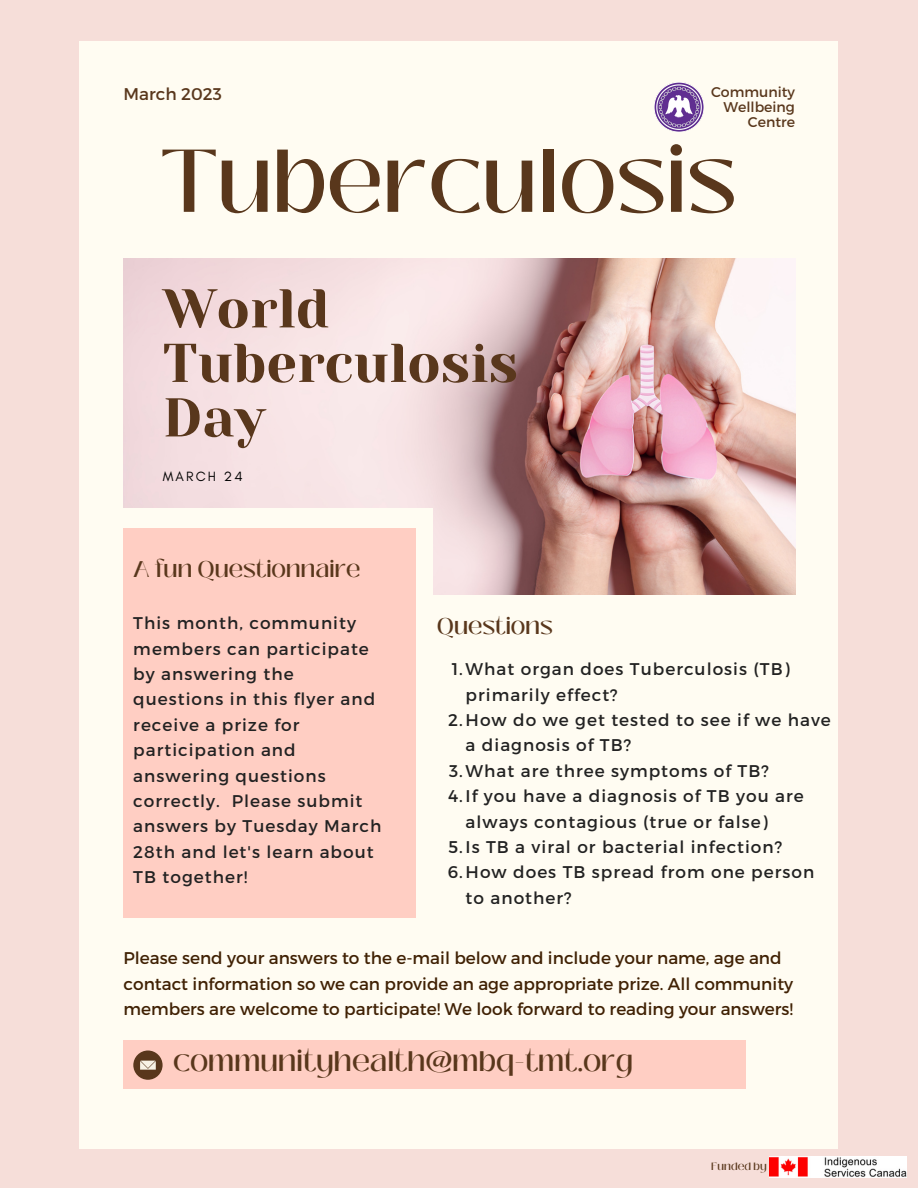
<style>
.page{position:relative;width:918px;height:1188px;background:#f6ded9}
.page>*{position:absolute;margin:0;border:0;box-sizing:border-box;transform-origin:0 0}
.t1{font:500 88.65px "Black Mango";color:#59371c}
.t2{font:54.45px/54.4px "Yeseva One";color:#59371c}
.t3{font:500 28.2px "Black Mango";color:#59371c}
.t4{font:500 22.5px "Black Mango";color:#59371c}
.t5{font:16.95px/25.3px "Montserrat";letter-spacing:.06em;color:#222}
.t6{font:16.95px/25.3px "Montserrat";color:#402104}
.t7{font:16.95px "Montserrat";color:#59371c}
.t8{font:14.1px/14.9px "Montserrat";color:#59371c;text-align:right}
.t9{font:13.65px "Glacial Indifference";letter-spacing:.155em;color:#000}
.t10{font:500 10.65px "Black Mango";color:#59371c}
</style>
<div class="page">
<div style="left:80px;top:41px;width:758px;height:1108px;background:#fffcf2"></div>
<img style="left:124px;top:258px;width:671px;height:337px">
<div style="left:124px;top:508px;width:309px;height:380px;background:#fffcf2"></div>
<div style="left:124px;top:528px;width:291px;height:389px;background:#ffcec3"></div>
<div style="left:124px;top:1040px;width:621px;height:48px;background:#ffcec3"></div>
<div style="left:133px;top:1051px;width:30px;height:29px;background:#59371c;border-radius:50%"></div>
<svg style="left:140px;top:1061px;width:16px;height:9px"></svg>
<img style="left:654px;top:82px;width:50px;height:50px">
<img style="left:769px;top:1157px;width:137px;height:21px">
<p class="t7" style="left:124px;top:83px;width:100px">March 2023</p>
<p class="t8" style="left:711px;top:84px;width:85px">Community<br>Wellbeing<br>Centre</p>
<h1 class="t1" style="left:161px;top:114px;width:577px">Tuberculosis</h1>
<h2 class="t2" style="left:163px;top:282px;width:357px">World<br>Tuberculosis<br>Day</h2>
<p class="t9" style="left:163px;top:468px;width:81px">MARCH 24</p>
<h3 class="t4" style="left:133px;top:552px;width:229px">A fun Questionnaire</h3>
<p class="t5" style="left:133px;top:610px;width:250px">This month, community members can participate by answering the questions in this flyer and receive a prize for participation and answering questions correctly. Please submit answers by Tuesday March<br>28th and let's learn about<br>TB together!</p>
<h3 class="t4" style="left:437px;top:609px;width:117px">Questions</h3>
<p class="t5" style="left:452px;top:656px;width:339px">1.What organ does Tuberculosis (TB)</p>
<p class="t5" style="left:466px;top:681px;width:154px">primarily effect?</p>
<p class="t5" style="left:448px;top:706px;width:384px">2.How do we get tested to see if we have</p>
<p class="t5" style="left:466px;top:732px;width:167px">a diagnosis of TB?</p>
<p class="t5" style="left:449px;top:757px;width:321px">3.What are three symptoms of TB?</p>
<p class="t5" style="left:448px;top:783px;width:357px">4.If you have a diagnosis of TB you are</p>
<p class="t5" style="left:466px;top:808px;width:304px">always contagious (true or false)</p>
<p class="t5" style="left:448px;top:833px;width:335px">5.Is TB a viral or bacterial infection?</p>
<p class="t5" style="left:448px;top:859px;width:368px">6.How does TB spread from one person</p>
<p class="t5" style="left:466px;top:884px;width:108px">to another?</p>
<p class="t6" style="left:124px;top:945px;width:671px">Please send your answers to the e-mail below and include your name, age and contact information so we can provide an age appropriate prize. All community members are welcome to participate! We look forward to reading your answers!</p>
<h3 class="t3" style="left:173px;top:1040px;width:462px">communityhealth@mbq-tmt.org</h3>
<p class="t10" style="left:711px;top:1158px;width:57px">Funded by</p>
</div>
